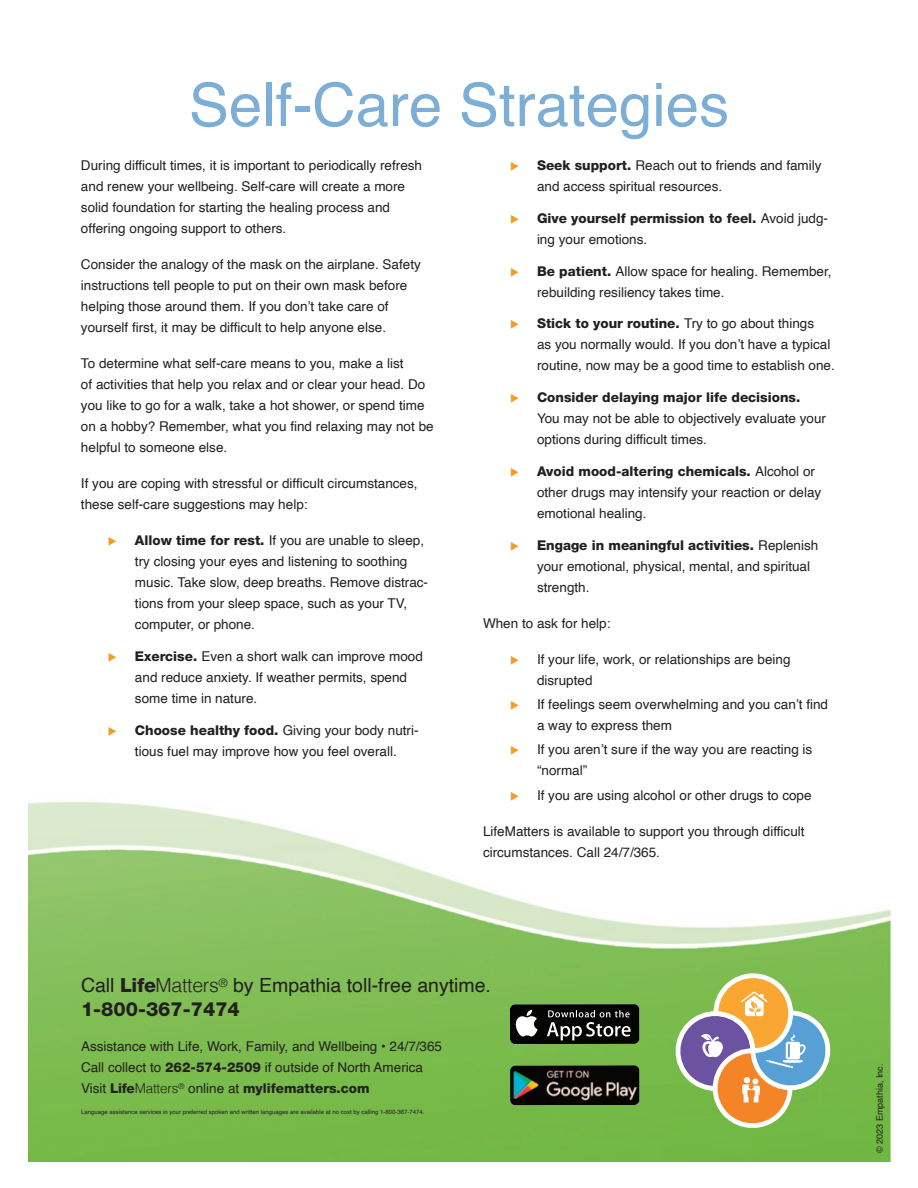
<style>
.page{position:relative;width:918px;height:1188px;background:#fff}
.page>*{position:absolute;margin:0;border:0;box-sizing:border-box;transform-origin:0 0}
.t1{font:60px "Helvetica";color:#7daed5}
.t2{font:19.5px "Helvetica";color:#231f20}
.t3{font:800 19.5px "Helvetica Neue LT Std";color:#231f20}
.t4{font:13.5px/21px "Helvetica";color:#231f20}
.t5{font:800 13.5px/21px "Helvetica Neue LT Std";color:#231f20}
.t6{font:9px "Helvetica";color:#231f20}
.t7{font:6px "Helvetica";color:#231f20}
.s1{color:#f49c25}
.s2{font-family:"Helvetica Neue LT Std";font-weight:800}
.s3{font-family:"Helvetica";font-weight:400}
.s4{font-weight:300}
.s5{font-family:"Helvetica";font-weight:300}
</style>
<div class="page">
<img style="left:28px;top:801px;width:863px;height:360px">
<svg style="left:674px;top:965px;width:164px;height:171px;background:#a2b177"></svg>
<svg style="left:510px;top:1004px;width:129px;height:40px;background:#353634"></svg>
<img style="left:510px;top:1065px;width:129px;height:40px;border-radius:5px">
<p class="t1" style="left:189px;top:80px;width:542px">Self-Care Strategies</p>
<p class="t4" style="left:537px;top:156px;width:286px;text-indent:-27px"><span class="s1">◆</span> <span class="s2">Seek support.</span> Reach out to friends and family and access spiritual resources.</p>
<p class="t5" style="left:537px;top:209px;width:293px;text-indent:-27px"><span class="s1">◆</span> Give yourself permission to feel. <span class="s3">Avoid judg&shy;ing your emotions.</span></p>
<p class="t4" style="left:537px;top:261px;width:296px;text-indent:-27px"><span class="s1">◆</span> <span class="s2">Be patient.</span> Allow space for healing. Remember, rebuilding resiliency takes time.</p>
<p class="t4" style="left:537px;top:314px;width:299px;text-indent:-27px"><span class="s1">◆</span> <span class="s2">Stick to your routine.</span> Try to go about things<br>as you normally would. If you don’t have a typical routine, now may be a good time to establish one.</p>
<p class="t4" style="left:537px;top:388px;width:291px;text-indent:-27px"><span class="s1">◆</span> <span class="s2">Consider delaying major life decisions.<br></span>You may not be able to objectively evaluate your options during difficult times.</p>
<p class="t4" style="left:537px;top:462px;width:286px;text-indent:-27px"><span class="s1">◆</span> <span class="s2">Avoid mood-altering chemicals.</span> Alcohol or other drugs may intensify your reaction or delay emotional healing.</p>
<p class="t4" style="left:537px;top:536px;width:283px;text-indent:-27px"><span class="s1">◆</span> <span class="s2">Engage in meaningful activities.</span> Replenish your emotional, physical, mental, and spiritual strength.</p>
<p class="t4" style="left:483px;top:614px;width:129px">When to ask for help:</p>
<p class="t4" style="left:537px;top:650px;width:255px;text-indent:-27px"><span class="s1">◆</span> If your life, work, or relationships are being disrupted</p>
<p class="t4" style="left:537px;top:695px;width:293px;text-indent:-27px"><span class="s1">◆</span> If feelings seem overwhelming and you can’t find a way to express them</p>
<p class="t4" style="left:537px;top:740px;width:277px;text-indent:-27px"><span class="s1">◆</span> If you aren’t sure if the way you are reacting is “normal”</p>
<p class="t4" style="left:510px;top:785px;width:303px"><span class="s1">◆</span> If you are using alcohol or other drugs to cope</p>
<p class="t4" style="left:483px;top:821px;width:323px">LifeMatters is available to support you through difficult circumstances. Call 24/7/365.</p>
<p class="t4" style="left:81px;top:156px;width:343px">During difficult times, it is important to periodically refresh and renew your wellbeing. Self-care will create a more solid foundation for starting the healing process and offering ongoing support to others.</p>
<p class="t4" style="left:81px;top:255px;width:341px">Consider the analogy of the mask on the airplane. Safety instructions tell people to put on their own mask before helping those around them. If you don’t take care of yourself first, it may be difficult to help anyone else.</p>
<p class="t4" style="left:81px;top:354px;width:354px">To determine what self-care means to you, make a list<br>of activities that help you relax and or clear your head. Do you like to go for a walk, take a hot shower, or spend time on a hobby? Remember, what you find relaxing may not be helpful to someone else.</p>
<p class="t4" style="left:81px;top:474px;width:338px">If you are coping with stressful or difficult circumstances, these self-care suggestions may help:</p>
<p class="t4" style="left:135px;top:531px;width:295px;text-indent:-27px"><span class="s1">◆</span> <span class="s2">Allow time for rest.</span> If you are unable to sleep, try closing your eyes and listening to soothing music. Take slow, deep breaths. Remove distrac&shy;tions from your sleep space, such as your TV, computer, or phone.</p>
<p class="t4" style="left:135px;top:647px;width:289px;text-indent:-27px"><span class="s1">◆</span> <span class="s2">Exercise.</span> Even a short walk can improve mood and reduce anxiety. If weather permits, spend some time in nature.</p>
<p class="t4" style="left:108px;top:720px;width:312px;text-align:center"><span class="s1">◆</span> <span class="s2">Choose healthy food.</span> Giving your body nutri&shy;tious fuel may improve how you feel overall.</p>
<p class="t2" style="left:81px;top:977px;width:412px">Call <span class="s2">Life</span><span class="s4">Matters</span><sup>®</sup> by Empathia toll-free anytime.</p>
<p class="t3" style="left:81px;top:1002px;width:160px">1-800-367-7474</p>
<p class="t4" style="left:81px;top:1037px;width:363px">Assistance with Life, Work, Family, and Wellbeing • 24/7/365</p>
<p class="t4" style="left:81px;top:1058px;width:344px">Call collect to <span class="s2">262-574-2509</span> if outside of North America</p>
<p class="t5" style="left:81px;top:1078px;width:290px"><span class="s3">Visit</span> Life<span class="s5">Matters</span><sup>®</sup> <span class="s3">online at</span> mylifematters.com</p>
<p class="t7" style="left:81px;top:1110px;width:345px">Language assistance services in your preferred spoken and written languages are available at no cost by calling 1-800-367-7474.</p>
<p class="t6" style="left:876px;top:1153px;width:91px;rotate:-90deg">© 2023 Empathia, Inc.</p>
</div>
